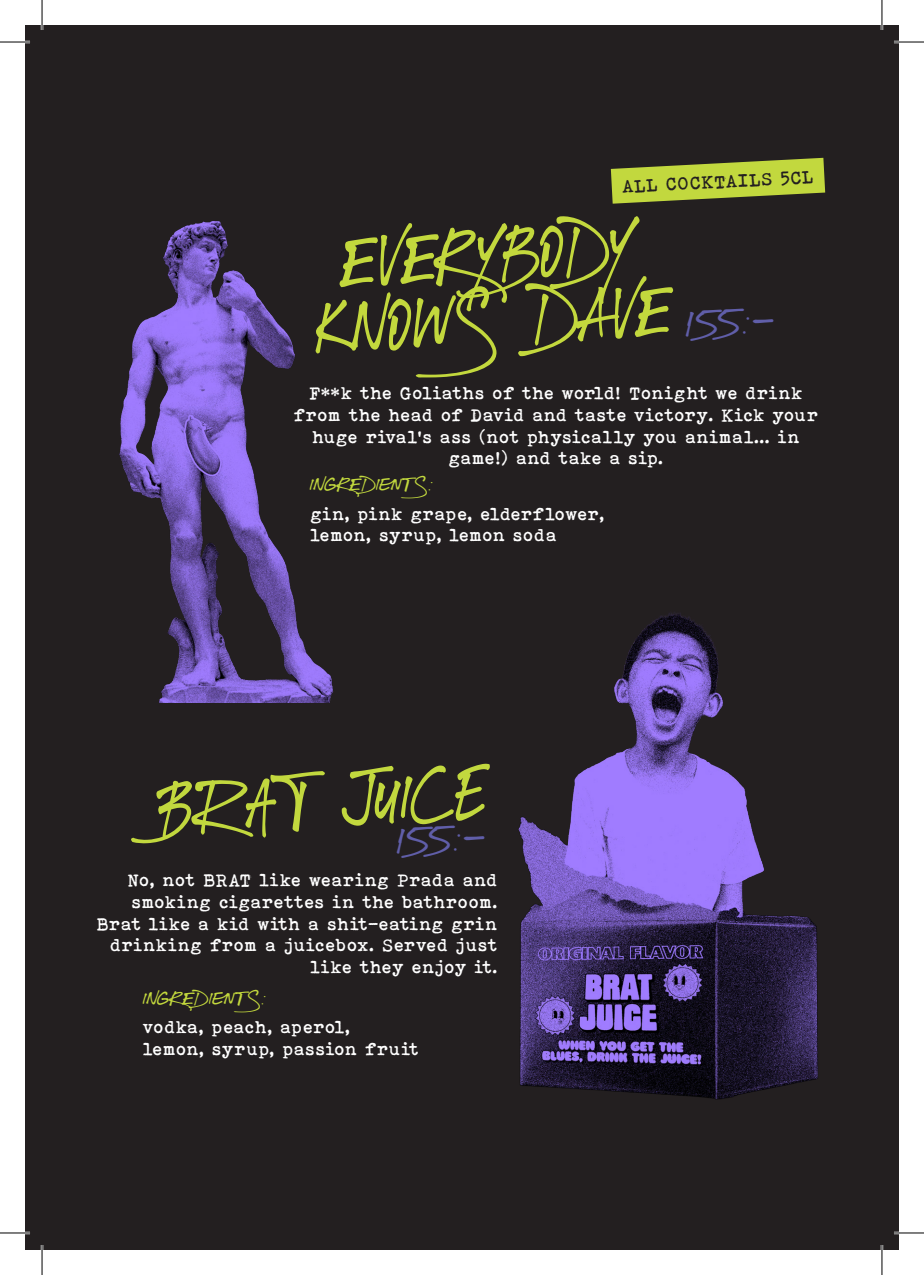
<style>
.page{position:relative;width:924px;height:1275px;background:#fff}
.page>*{position:absolute;margin:0;border:0;box-sizing:border-box;transform-origin:0 0}
.t1{font:68px/65.2px "Fashion Experiment";color:#c3d83d;text-align:center;scale:.8 1}
.t2{font:68px "Fashion Experiment";color:#c2d83e;scale:.8 1}
.t3{font:32.8px "Fashion Experiment";color:#605ea9}
.t4{font:18px/21.6px "Bohemian Typewriter";color:#fff}
.t5{font:18px "Bohemian Typewriter";color:#231f20}
.t6{font:17.2px "Fashion Experiment";letter-spacing:.01em;color:#c2d83e}
.t7{font:17.2px "Fashion Experiment";letter-spacing:.01em;color:#c3d83d}
</style>
<div class="page">
<div style="left:25px;top:25px;width:873px;height:1225px;background:#231f20"></div>
<img style="left:119px;top:221px;width:214px;height:482px">
<svg style="left:610px;top:158px;width:214px;height:46px"></svg>
<img style="left:518px;top:613px;width:300px;height:487px">
<hr style="left:0;top:41px;width:30px;height:2px;background:#fff">
<hr style="left:893px;top:41px;width:30px;height:2px;background:#fff">
<hr style="left:0;top:1231px;width:30px;height:3px;background:#fff">
<hr style="left:893px;top:1231px;width:30px;height:3px;background:#fff">
<hr style="left:41px;top:0;width:2px;height:30px;background:#fff">
<hr style="left:41px;top:1245px;width:2px;height:30px;background:#fff">
<hr style="left:880px;top:0;width:2px;height:30px;background:#fff">
<hr style="left:880px;top:1245px;width:2px;height:30px;background:#fff">
<hr style="left:0;top:42px;width:30px;height:1px;background:#000">
<hr style="left:893px;top:42px;width:30px;height:1px;background:#000">
<hr style="left:0;top:1232px;width:30px;height:1px;background:#000">
<hr style="left:893px;top:1232px;width:30px;height:1px;background:#000">
<hr style="left:42px;top:0;width:1px;height:30px;background:#000">
<hr style="left:42px;top:1245px;width:1px;height:30px;background:#000">
<hr style="left:881px;top:0;width:1px;height:30px;background:#000">
<hr style="left:881px;top:1245px;width:1px;height:30px;background:#000">
<p class="t5" style="left:621px;top:176px;width:193px;rotate:-3deg">ALL COCKTAILS 5CL</p>
<h1 class="t1" style="left:309px;top:230px;width:447px;rotate:-3deg">EVERYBODY<br>KNOWS DAVE</h1>
<h2 class="t3" style="left:682px;top:305px;width:94px;rotate:-3deg">155:-</h2>
<p class="t4" style="left:293px;top:382px;width:526px;text-align:center">F**k the Goliaths of the world! Tonight we drink from the head of David and taste victory. Kick your huge rival’s ass (not physically you animal... in game!) and take a sip.</p>
<p class="t4" style="left:310px;top:502px;width:295px">gin, pink grape, elderflower, lemon, syrup, lemon soda</p>
<p class="t6" style="left:309px;top:474px;width:132px">INGREDIENT S:</p>
<h1 class="t2" style="left:152px;top:768px;width:421px;rotate:-3deg">BRAT JUICE</h1>
<h2 class="t3" style="left:394px;top:822px;width:94px;rotate:-3deg">155:-</h2>
<p class="t4" style="left:96px;top:869px;width:403px;text-align:right">No, not BRAT like wearing Prada and smoking cigarettes in the bathroom.<br>Brat like a kid with a shit-eating grin drinking from a juicebox. Served just like they enjoy it.</p>
<p class="t7" style="left:142px;top:987px;width:132px">INGREDIENT S:</p>
<p class="t4" style="left:143px;top:1015px;width:277px">vodka, peach, aperol,<br>lemon, syrup, passion fruit</p>
</div>
